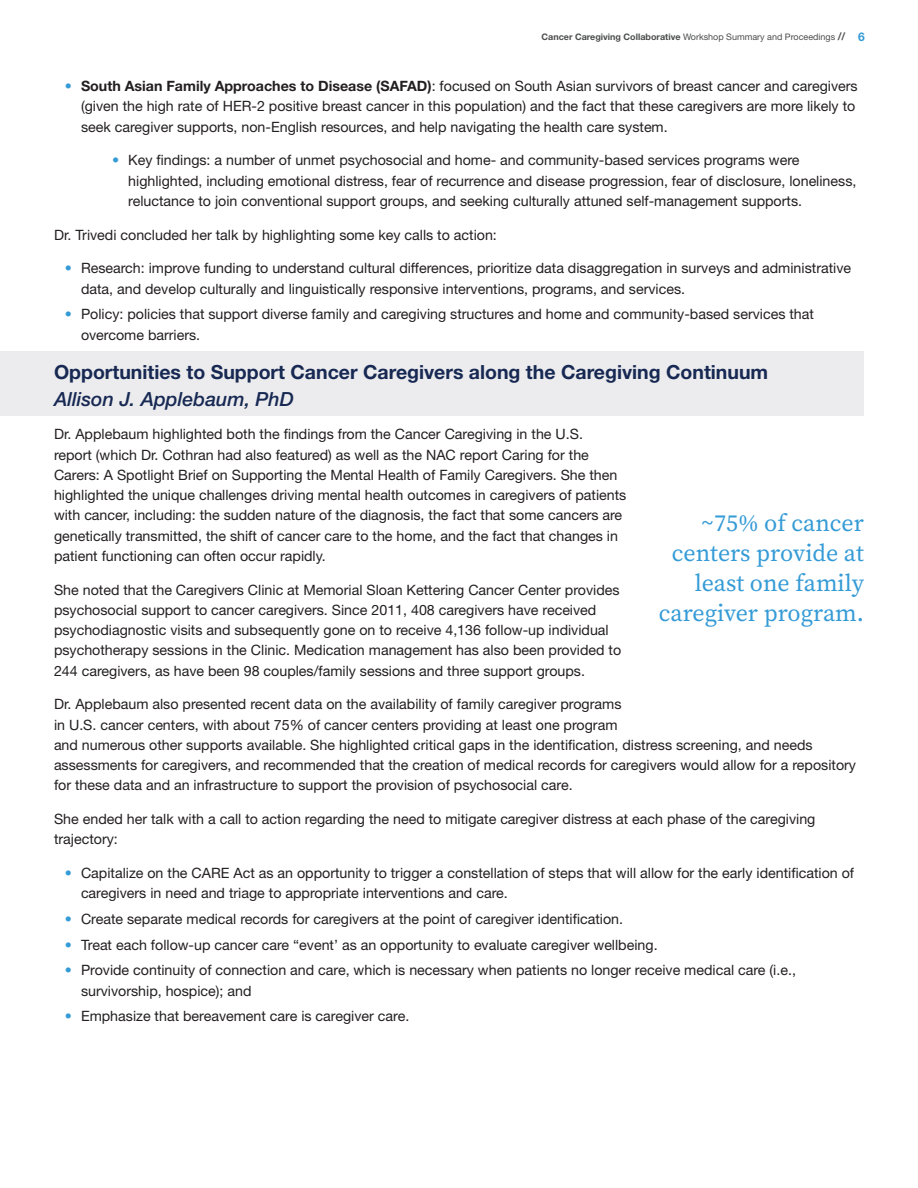
<style>
.page{position:relative;width:918px;height:1188px;background:#fff}
.page>*{position:absolute;margin:0;border:0;box-sizing:border-box;transform-origin:0 0}
.Pull_Quote{font:24px/30px "Source Serif Pro";color:#359bd6;text-align:right}
.Subhead_level_1{font:700 19.5px/27px "Helvetica Neue LT Std";color:#172953}
.Body_Copy_Main{font:14.25px/20.2px "Helvetica Neue LT Std";color:#231f20}
.t1{font:700 9px "Helvetica Neue LT Std";color:#4b4c4d}
.s1{font-weight:400}
.s2{font-size:10.5px}
.s3{font-size:12px;color:#359bd6}
.s4{color:#359bd6}
.s5{font-weight:700}
.s6{font-weight:500;font-style:italic}
</style>
<div class="page">
<div style="left:0;top:351px;width:864px;height:65px;background:#ececee"></div>
<p class="t1" style="left:542px;top:31px;width:325px">Cancer Caregiving Collaborative <span class="s1">Workshop Summary and Proceedings</span> <span class="s2">//</span> <span class="s3">6</span></p>
<p class="Body_Copy_Main" style="left:81px;top:76px;width:778px;text-indent:-16px"><span class="s4">•</span> <span class="s5">South Asian Family Approaches to Disease (SAFAD)</span>: focused on South Asian survivors of breast cancer and caregivers (given the high rate of HER-2 positive breast cancer in this population) and the fact that these caregivers are more likely to seek caregiver supports, non-English resources, and help navigating the health care system.</p>
<p class="Body_Copy_Main" style="left:128px;top:150px;width:730px;text-indent:-16px"><span class="s4">•</span> Key findings: a number of unmet psychosocial and home- and community-based services programs were highlighted, including emotional distress, fear of recurrence and disease progression, fear of disclosure, loneliness, reluctance to join conventional support groups, and seeking culturally attuned self-management supports.</p>
<p class="Body_Copy_Main" style="left:54px;top:224px;width:444px">Dr. Trivedi concluded her talk by highlighting some key calls to action:</p>
<p class="Body_Copy_Main" style="left:81px;top:258px;width:772px;text-indent:-16px"><span class="s4">•</span> Research: improve funding to understand cultural differences, prioritize data disaggregation in surveys and administrative data, and develop culturally and linguistically responsive interventions, programs, and services.</p>
<p class="Body_Copy_Main" style="left:81px;top:304px;width:735px;text-indent:-16px"><span class="s4">•</span> Policy: policies that support diverse family and caregiving structures and home and community-based services that overcome barriers.</p>
<p class="Subhead_level_1" style="left:54px;top:358px;width:716px">Opportunities to Support Cancer Caregivers along the Caregiving Continuum<br><span class="s6">Allison J. Applebaum, PhD</span></p>
<p class="Body_Copy_Main" style="left:54px;top:424px;width:574px">Dr. Applebaum highlighted both the findings from the Cancer Caregiving in the U.S.<br>report (which Dr. Cothran had also featured) as well as the NAC report Caring for the Carers: A Spotlight Brief on Supporting the Mental Health of Family Caregivers. She then highlighted the unique challenges driving mental health outcomes in caregivers of patients with cancer, including: the sudden nature of the diagnosis, the fact that some cancers are genetically transmitted, the shift of cancer care to the home, and the fact that changes in patient functioning can often occur rapidly.</p>
<p class="Body_Copy_Main" style="left:54px;top:579px;width:569px">She noted that the Caregivers Clinic at Memorial Sloan Kettering Cancer Center provides psychosocial support to cancer caregivers. Since 2011, 408 caregivers have received psychodiagnostic visits and subsequently gone on to receive 4,136 follow-up individual psychotherapy sessions in the Clinic. Medication management has also been provided to 244 caregivers, as have been 98 couples/family sessions and three support groups.</p>
<p class="Body_Copy_Main" style="left:54px;top:694px;width:804px">Dr. Applebaum also presented recent data on the availability of family caregiver programs<br>in U.S. cancer centers, with about 75% of cancer centers providing at least one program<br>and numerous other supports available. She highlighted critical gaps in the identification, distress screening, and needs assessments for caregivers, and recommended that the creation of medical records for caregivers would allow for a repository for these data and an infrastructure to support the provision of psychosocial care.</p>
<p class="Body_Copy_Main" style="left:54px;top:809px;width:763px">She ended her talk with a call to action regarding the need to mitigate caregiver distress at each phase of the caregiving trajectory:</p>
<p class="Body_Copy_Main" style="left:81px;top:863px;width:775px;text-indent:-16px"><span class="s4">•</span> Capitalize on the CARE Act as an opportunity to trigger a constellation of steps that will allow for the early identification of caregivers in need and triage to appropriate interventions and care.</p>
<p class="Body_Copy_Main" style="left:65px;top:909px;width:560px"><span class="s4">•</span> Create separate medical records for caregivers at the point of caregiver identification.</p>
<p class="Body_Copy_Main" style="left:65px;top:934px;width:594px"><span class="s4">•</span> Treat each follow-up cancer care “event’ as an opportunity to evaluate caregiver wellbeing.</p>
<p class="Body_Copy_Main" style="left:81px;top:960px;width:716px;text-indent:-16px"><span class="s4">•</span> Provide continuity of connection and care, which is necessary when patients no longer receive medical care (i.e., survivorship, hospice); and</p>
<p class="Body_Copy_Main" style="left:65px;top:1006px;width:346px"><span class="s4">•</span> Emphasize that bereavement care is caregiver care.</p>
<p class="Pull_Quote" style="left:659px;top:508px;width:207px">~75% of cancer centers provide at least one family caregiver program.</p>
</div>
